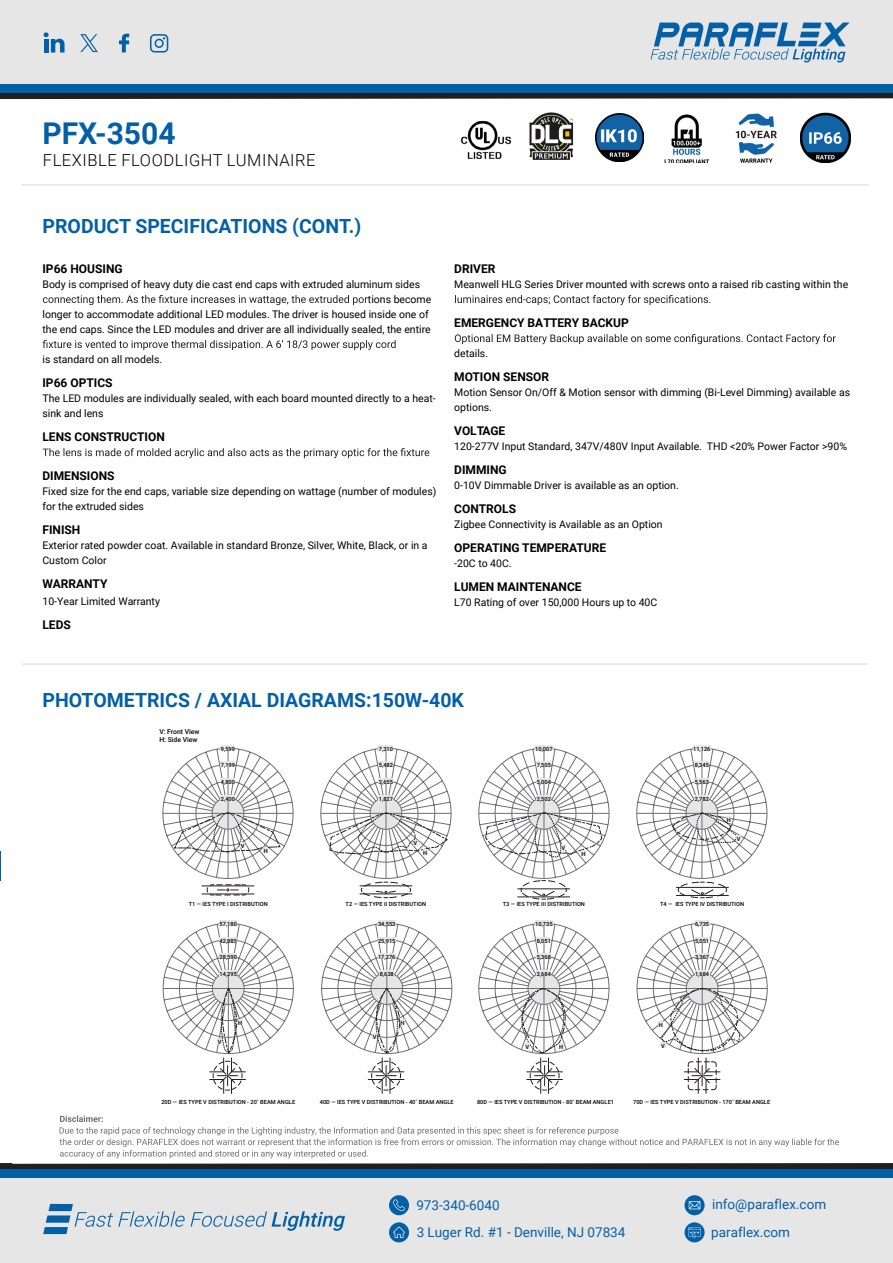
<style>
.page{position:relative;width:893px;height:1263px;background:#fff}
.page>*{position:absolute;margin:0;border:0;box-sizing:border-box;transform-origin:0 0}
.t1{font:700 30px "Roboto";color:#0460a6}
.t2{font:700 19.5px "Roboto";color:#0460a6}
.t3{font:300 16.5px "Roboto";letter-spacing:.035em;color:#000}
.t4{font:13.5px "Roboto";color:#0460a6}
.t5{font:700 12px "Roboto";color:#000}
.t6{font:10.5px/15px "Roboto";color:#000}
.t7{font:500 6.75px/7.9px "Roboto";color:#000}
.t8{font:500 5.7px "Roboto";color:#000}
</style>
<div class="page">
<img style="left:800px;top:113px;width:50px;height:50px">
<img style="left:664px;top:114px;width:46px;height:49px">
<img style="left:735px;top:113px;width:42px;height:50px">
<img style="left:529px;top:113px;width:45px;height:47px">
<img style="left:596px;top:113px;width:48px;height:48px">
<img style="left:461px;top:120px;width:50px;height:40px">
<hr style="left:22px;top:663px;width:845px;height:2px;background:#e5e6e5">
<svg style="left:43px;top:295px;width:325px;height:10px"></svg>
<svg style="left:43px;top:340px;width:353px;height:10px"></svg>
<svg style="left:43px;top:448px;width:386px;height:10px"></svg>
<svg style="left:455px;top:295px;width:255px;height:10px"></svg>
<svg style="left:455px;top:334px;width:381px;height:10px"></svg>
<div style="left:378px;top:920px;width:17px;height:6px;background:#e5e6e5"></div>
<div style="left:220px;top:920px;width:17px;height:6px;background:#e5e6e5"></div>
<div style="left:221px;top:745px;width:14px;height:6px;background:#e5e6e5"></div>
<div style="left:379px;top:745px;width:14px;height:6px;background:#e5e6e5"></div>
<div style="left:535px;top:745px;width:18px;height:6px;background:#e5e6e5"></div>
<div style="left:693px;top:745px;width:18px;height:6px;background:#e5e6e5"></div>
<svg style="left:163px;top:748px;width:130px;height:130px"></svg>
<hr style="left:202px;top:894px;width:52px;height:1px;background:#221f20">
<hr style="left:202px;top:886px;width:52px;height:1px;background:#221f20">
<svg style="left:207px;top:884px;width:42px;height:12px"></svg>
<svg style="left:321px;top:748px;width:130px;height:150px"></svg>
<svg style="left:479px;top:748px;width:130px;height:134px"></svg>
<svg style="left:637px;top:748px;width:130px;height:148px"></svg>
<svg style="left:385px;top:882px;width:342px;height:115px"></svg>
<svg style="left:322px;top:923px;width:130px;height:171px"></svg>
<svg style="left:163px;top:923px;width:130px;height:171px"></svg>
<svg style="left:479px;top:923px;width:130px;height:171px"></svg>
<svg style="left:637px;top:923px;width:130px;height:171px"></svg>
<hr style="left:0;top:851px;width:1px;height:30px;background:#0460a6">
<hr style="left:21px;top:184px;width:848px;height:2px;background:#e5e6e5">
<svg style="left:0;top:92px;width:893px;height:7px;background:#27323d"></svg>
<div style="left:0;top:0;width:893px;height:86px;background:#e5e6e5"></div>
<div style="left:0;top:84px;width:893px;height:8px;background:#0460a6"></div>
<svg style="left:651px;top:23px;width:198px;height:39px"></svg>
<svg style="left:43px;top:32px;width:22px;height:21px"></svg>
<svg style="left:119px;top:34px;width:10px;height:19px"></svg>
<svg style="left:80px;top:34px;width:18px;height:18px"></svg>
<svg style="left:150px;top:34px;width:18px;height:19px"></svg>
<svg style="left:0;top:1115px;width:893px;height:54px"></svg>
<div style="left:0;top:1176px;width:893px;height:87px;background:#e5e6e5"></div>
<div style="left:0;top:1169px;width:893px;height:8px;background:#0460a6"></div>
<svg style="left:684px;top:1195px;width:21px;height:20px"></svg>
<svg style="left:689px;top:1201px;width:11px;height:8px"></svg>
<div style="left:684px;top:1222px;width:21px;height:20px;background:#0460a6;border-radius:50%"></div>
<svg style="left:688px;top:1227px;width:13px;height:11px"></svg>
<div style="left:389px;top:1222px;width:20px;height:20px;background:#0460a6;border-radius:50%"></div>
<svg style="left:393px;top:1227px;width:12px;height:11px"></svg>
<div style="left:389px;top:1195px;width:20px;height:20px;background:#0460a6;border-radius:50%"></div>
<svg style="left:393px;top:1199px;width:12px;height:12px"></svg>
<svg style="left:191px;top:1211px;width:154px;height:20px"></svg>
<svg style="left:43px;top:1204px;width:142px;height:30px"></svg>
<h1 class="t1" style="left:43px;top:112px;width:135px">PFX-3504</h1>
<h3 class="t3" style="left:43px;top:149px;width:274px">FLEXIBLE FLOODLIGHT LUMINAIRE</h3>
<h2 class="t2" style="left:43px;top:212px;width:320px">PRODUCT SPECIFICATIONS (CONT.)</h2>
<p class="t5" style="left:42px;top:260px;width:82px">IP66 HOUSING</p>
<p class="t6" style="left:42px;top:276px;width:379px">Body is comprised of heavy duty die cast end caps with extruded aluminum sides</p>
<p class="t6" style="left:368px;top:291px;width:65px">tions become</p>
<p class="t6" style="left:42px;top:306px;width:388px">longer to accommodate additional LED modules. The driver is housed inside one of</p>
<p class="t6" style="left:42px;top:321px;width:390px">the end caps. Since the LED modules and driver are all individually sealed, the entire</p>
<p class="t6" style="left:42px;top:351px;width:121px">is standard on all models.</p>
<p class="t5" style="left:42px;top:374px;width:72px">IP66 OPTICS</p>
<p class="t6" style="left:42px;top:390px;width:395px">The LED modules are individually sealed, with each board mounted directly to a heat&shy;sink and lens</p>
<p class="t5" style="left:42px;top:428px;width:124px">LENS CONSTRUCTION</p>
<p class="t5" style="left:42px;top:467px;width:74px">DIMENSIONS</p>
<p class="t6" style="left:42px;top:483px;width:395px">Fixed size for the end caps, variable size depending on wattage (number of modules) for the extruded sides</p>
<p class="t5" style="left:42px;top:521px;width:39px">FINISH</p>
<p class="t6" style="left:42px;top:538px;width:387px">Exterior rated powder coat. Available in standard Bronze, Silver, White, Black, or in a<br>Custom Color</p>
<p class="t5" style="left:42px;top:576px;width:67px">WARRANTY</p>
<p class="t6" style="left:42px;top:593px;width:119px">10-Year Limited Warranty</p>
<p class="t5" style="left:42px;top:616px;width:30px">LEDS</p>
<p class="t5" style="left:454px;top:260px;width:43px">DRIVER</p>
<p class="t6" style="left:454px;top:276px;width:395px">Meanwell HLG Series Driver mounted with screws onto a raised rib casting within the</p>
<p class="t5" style="left:454px;top:314px;width:176px">EMERGENCY BATTERY BACKUP</p>
<p class="t6" style="left:454px;top:345px;width:35px">details.</p>
<p class="t5" style="left:454px;top:368px;width:96px">MOTION SENSOR</p>
<p class="t6" style="left:454px;top:384px;width:397px">Motion Sensor On/Off &amp; Motion sensor with dimming (Bi-Level Dimming) available as options.</p>
<p class="t5" style="left:454px;top:422px;width:53px">VOLTAGE</p>
<p class="t6" style="left:454px;top:438px;width:394px">120-277V Input Standard, 347V/480V Input Available. THD &lt;20% Power Factor &gt;90%</p>
<p class="t5" style="left:454px;top:461px;width:54px">DIMMING</p>
<p class="t6" style="left:454px;top:478px;width:226px">0-10V Dimmable Driver is available as an option.</p>
<p class="t5" style="left:454px;top:501px;width:63px">CONTROLS</p>
<p class="t6" style="left:454px;top:517px;width:210px">Zigbee Connectivity is Available as an Option</p>
<p class="t5" style="left:454px;top:540px;width:153px">OPERATING TEMPERATURE</p>
<p class="t6" style="left:454px;top:556px;width:59px">-20C to 40C.</p>
<p class="t5" style="left:454px;top:579px;width:129px">LUMEN MAINTENANCE</p>
<p class="t6" style="left:454px;top:595px;width:205px">L70 Rating of over 150,000 Hours up to 40C</p>
<h2 class="t2" style="left:43px;top:687px;width:423px">PHOTOMETRICS / AXIAL DIAGRAMS:150W-40K</h2>
<p class="t7" style="left:159px;top:727px;width:42px">V: Front View<br>H: Side View</p>
<p class="t8" style="left:221px;top:745px;width:16px">9,599</p>
<p class="t8" style="left:221px;top:761px;width:16px">7,199</p>
<p class="t8" style="left:221px;top:778px;width:16px">4,800</p>
<p class="t8" style="left:221px;top:794px;width:16px">2,400</p>
<p class="t8" style="left:241px;top:842px;width:5px">V</p>
<p class="t8" style="left:264px;top:847px;width:6px">H</p>
<p class="t8" style="left:379px;top:745px;width:16px">7,310</p>
<p class="t8" style="left:379px;top:761px;width:16px">5,482</p>
<p class="t8" style="left:379px;top:778px;width:16px">3,655</p>
<p class="t8" style="left:379px;top:794px;width:16px">1,827</p>
<p class="t8" style="left:413px;top:839px;width:5px">V</p>
<p class="t8" style="left:423px;top:849px;width:6px">H</p>
<p class="t8" style="left:535px;top:745px;width:19px">10,007</p>
<p class="t8" style="left:537px;top:761px;width:16px">7,505</p>
<p class="t8" style="left:537px;top:778px;width:16px">5,004</p>
<p class="t8" style="left:537px;top:794px;width:16px">2,502</p>
<p class="t8" style="left:561px;top:844px;width:5px">V</p>
<p class="t8" style="left:581px;top:849px;width:6px">H</p>
<p class="t8" style="left:693px;top:745px;width:19px">11,126</p>
<p class="t8" style="left:695px;top:761px;width:16px">8,345</p>
<p class="t8" style="left:695px;top:778px;width:16px">5,563</p>
<p class="t8" style="left:695px;top:794px;width:16px">2,782</p>
<p class="t8" style="left:727px;top:816px;width:6px">H</p>
<p class="t8" style="left:737px;top:835px;width:5px">V</p>
<p class="t8" style="left:189px;top:900px;width:80px">T1 — IES TYPE I DISTRIBUTION</p>
<p class="t8" style="left:346px;top:900px;width:82px">T2 — IES TYPE II DISTRIBUTION</p>
<p class="t8" style="left:503px;top:900px;width:84px">T3 — IES TYPE III DISTRIBUTION</p>
<p class="t8" style="left:660px;top:900px;width:86px">T4 — IES TYPE IV DISTRIBUTION</p>
<p class="t8" style="left:220px;top:920px;width:19px">57,180</p>
<p class="t8" style="left:378px;top:920px;width:19px">34,553</p>
<p class="t8" style="left:220px;top:936px;width:19px">42,885</p>
<p class="t8" style="left:378px;top:936px;width:19px">25,915</p>
<p class="t8" style="left:220px;top:953px;width:19px">28,590</p>
<p class="t8" style="left:378px;top:953px;width:19px">17,276</p>
<p class="t8" style="left:220px;top:970px;width:19px">14,295</p>
<p class="t8" style="left:380px;top:970px;width:16px">8,638</p>
<p class="t8" style="left:535px;top:920px;width:19px">10,735</p>
<p class="t8" style="left:537px;top:936px;width:16px">8,051</p>
<p class="t8" style="left:537px;top:953px;width:16px">5,368</p>
<p class="t8" style="left:537px;top:970px;width:16px">2,684</p>
<p class="t8" style="left:695px;top:920px;width:16px">6,735</p>
<p class="t8" style="left:695px;top:936px;width:16px">5,051</p>
<p class="t8" style="left:695px;top:953px;width:16px">3,367</p>
<p class="t8" style="left:695px;top:970px;width:16px">1,684</p>
<p class="t8" style="left:218px;top:1038px;width:5px">V</p>
<p class="t8" style="left:238px;top:1018px;width:6px">H</p>
<p class="t8" style="left:401px;top:1018px;width:6px">H</p>
<p class="t8" style="left:373px;top:1033px;width:5px">V</p>
<p class="t8" style="left:659px;top:1021px;width:6px">H</p>
<p class="t8" style="left:525px;top:1043px;width:5px">V</p>
<p class="t8" style="left:559px;top:1043px;width:6px">H</p>
<p class="t8" style="left:661px;top:1041px;width:5px">V</p>
<p class="t8" style="left:161px;top:1098px;width:135px">20D — IES TYPE V DISTRIBUTION - 20˚ BEAM ANGLE</p>
<p class="t8" style="left:320px;top:1098px;width:135px">40D — IES TYPE V DISTRIBUTION - 40˚ BEAM ANGLE</p>
<p class="t8" style="left:477px;top:1098px;width:139px">80D — IES TYPE V DISTRIBUTION - 80˚ BEAM ANGLE1</p>
<p class="t8" style="left:633px;top:1098px;width:139px">70D — IES TYPE V DISTRIBUTION - 170˚ BEAM ANGLE</p>
<p class="t4" style="left:416px;top:1196px;width:85px">973-340-6040</p>
<p class="t4" style="left:712px;top:1195px;width:116px">info@paraflex.com</p>
<p class="t4" style="left:417px;top:1223px;width:210px">3 Luger Rd. #1 - Denville, NJ 07834</p>
<p class="t4" style="left:711px;top:1222px;width:80px">paraflex.com</p>
</div>
